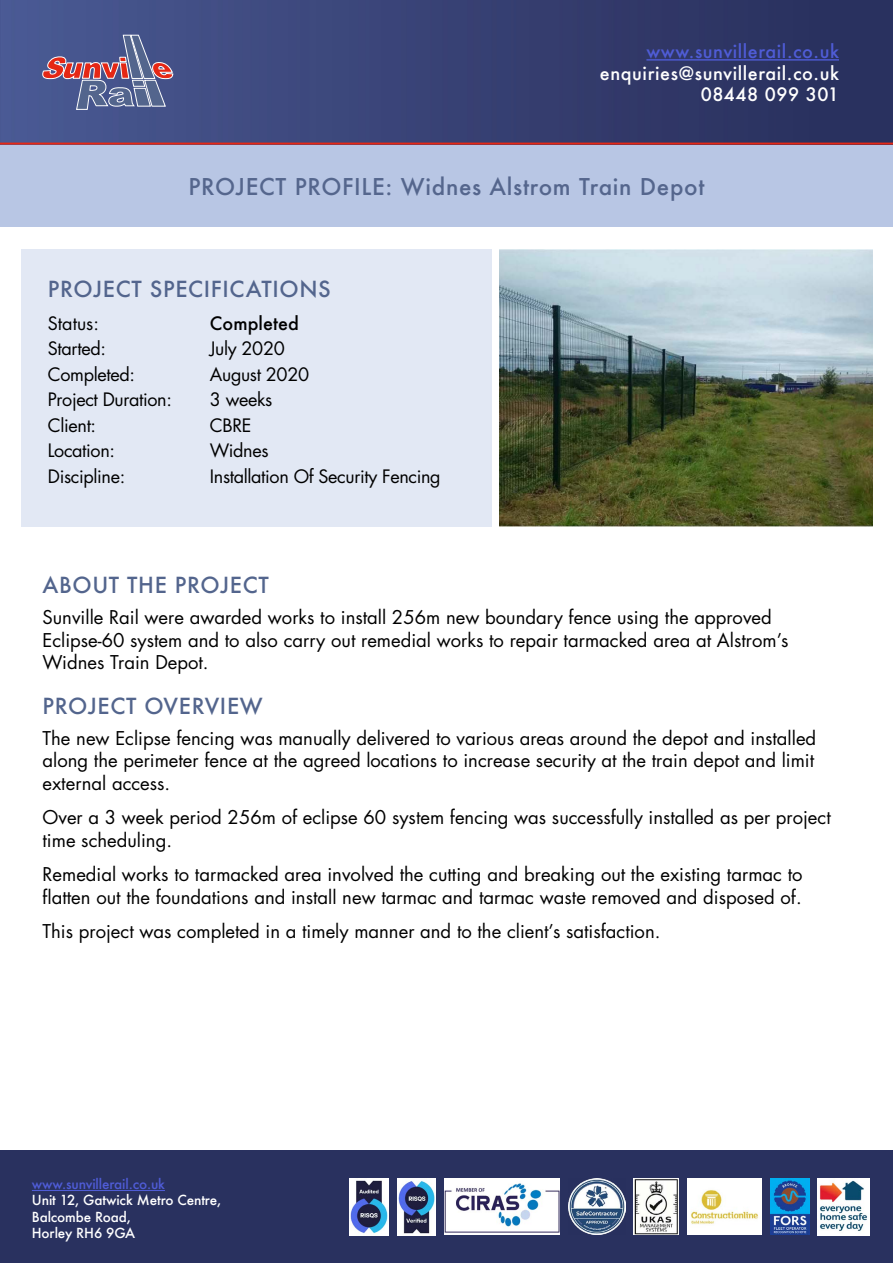
<style>
.page{position:relative;width:893px;height:1263px;background:#fff}
.page>*{position:absolute;margin:0;border:0;box-sizing:border-box;transform-origin:0 0}
.t1{font:500 22.5px "Futura";letter-spacing:.03em;color:#55668d}
.t2{font:500 21.6px "Futura";letter-spacing:.03em;color:#53658d}
.t3{font:18.45px/22.5px "Futura Std";color:#000}
.t4{font:18px "Futura Std";letter-spacing:-.02em;color:#000}
.t5{font:500 18px/21.6px "Futura";letter-spacing:.03em;color:#fff;text-align:right}
.t6{font:500 18px "Futura";letter-spacing:.03em;color:#4f5cd6}
.t7{font:500 18px "Futura";color:#000}
.t8{font:500 13.5px/16.2px "Futura";letter-spacing:-.01em;color:#fff}
.t9{font:500 13.5px "Futura";letter-spacing:-.01em;color:#4f5cd6}
</style>
<div class="page">
<div style="left:21px;top:249px;width:470px;height:277px;background:#e2e8f4"></div>
<img style="left:500px;top:249px;width:372px;height:277px">
<div style="left:0;top:143px;width:893px;height:83px;background:#b8c6e4"></div>
<img style="left:0;top:0;width:893px;height:143px">
<hr style="left:0;top:143px;width:893px;height:2px;background:#e52815">
<hr style="left:646px;top:59px;width:193px;height:2px;background:#4f5cd6">
<svg style="left:43px;top:31px;width:130px;height:79px;background:#6c668e"></svg>
<div style="left:0;top:1150px;width:893px;height:113px;background:#29315f"></div>
<img style="left:687px;top:1178px;width:75px;height:57px">
<img style="left:568px;top:1178px;width:57px;height:57px">
<img style="left:771px;top:1178px;width:38px;height:57px">
<img style="left:634px;top:1178px;width:45px;height:57px">
<img style="left:350px;top:1178px;width:38px;height:57px">
<img style="left:397px;top:1178px;width:39px;height:57px">
<img style="left:445px;top:1178px;width:114px;height:57px">
<img style="left:818px;top:1178px;width:51px;height:57px">
<hr style="left:32px;top:1190px;width:133px;height:1px;background:#4f5cd6">
<p class="t6" style="left:646px;top:39px;width:194px">www.sunvillerail.co.uk</p>
<p class="t5" style="left:600px;top:62px;width:241px">enquiries@sunvillerail.co.uk<br>08448 099 301</p>
<p class="t1" style="left:188px;top:171px;width:518px">PROJECT PROFILE: Widnes Alstrom Train Depot</p>
<p class="t2" style="left:48px;top:274px;width:284px">PROJECT SPECIFICATIONS</p>
<p class="t4" style="left:48px;top:311px;width:53px">Status:</p>
<p class="t7" style="left:210px;top:310px;width:91px">Completed</p>
<p class="t4" style="left:48px;top:337px;width:60px">Started:</p>
<p class="t4" style="left:210px;top:337px;width:76px">July 2020</p>
<p class="t4" style="left:48px;top:362px;width:89px">Completed:</p>
<p class="t4" style="left:210px;top:362px;width:101px">August 2020</p>
<p class="t4" style="left:48px;top:388px;width:125px">Project Duration:</p>
<p class="t4" style="left:210px;top:388px;width:64px">3 weeks</p>
<p class="t4" style="left:48px;top:413px;width:50px">Client:</p>
<p class="t4" style="left:210px;top:413px;width:43px">CBRE</p>
<p class="t4" style="left:48px;top:439px;width:69px">Location:</p>
<p class="t4" style="left:210px;top:439px;width:60px">Widnes</p>
<p class="t4" style="left:48px;top:464px;width:79px">Discipline:</p>
<p class="t4" style="left:210px;top:464px;width:232px">Installation Of Security Fencing</p>
<p class="t2" style="left:43px;top:570px;width:228px">ABOUT THE PROJECT</p>
<p class="t3" style="left:43px;top:606px;width:747px">Sunville Rail were awarded works to install 256m new boundary fence using the approved<br>Eclipse-60 system and to also carry out remedial works to repair tarmacked area at Alstrom’s<br>Widnes Train Depot.</p>
<p class="t2" style="left:43px;top:691px;width:222px">PROJECT OVERVIEW</p>
<p class="t3" style="left:43px;top:727px;width:775px;text-align:justify">The new Eclipse fencing was manually delivered to various areas around the depot and installed along the perimeter fence at the agreed locations to increase security at the train depot and limit external access.</p>
<p class="t3" style="left:43px;top:806px;width:790px">Over a 3 week period 256m of eclipse 60 system fencing was successfully installed as per project time scheduling.</p>
<p class="t3" style="left:43px;top:863px;width:761px">Remedial works to tarmacked area involved the cutting and breaking out the existing tarmac to flatten out the foundations and install new tarmac and tarmac waste removed and disposed of.</p>
<p class="t3" style="left:43px;top:920px;width:619px">This project was completed in a timely manner and to the client’s satisfaction.</p>
<p class="t9" style="left:32px;top:1175px;width:135px">www.sunvillerail.co.uk</p>
<p class="t8" style="left:32px;top:1192px;width:191px">Unit 12, Gatwick Metro Centre,<br>Balcombe Road,<br>Horley RH6 9GA</p>
</div>
